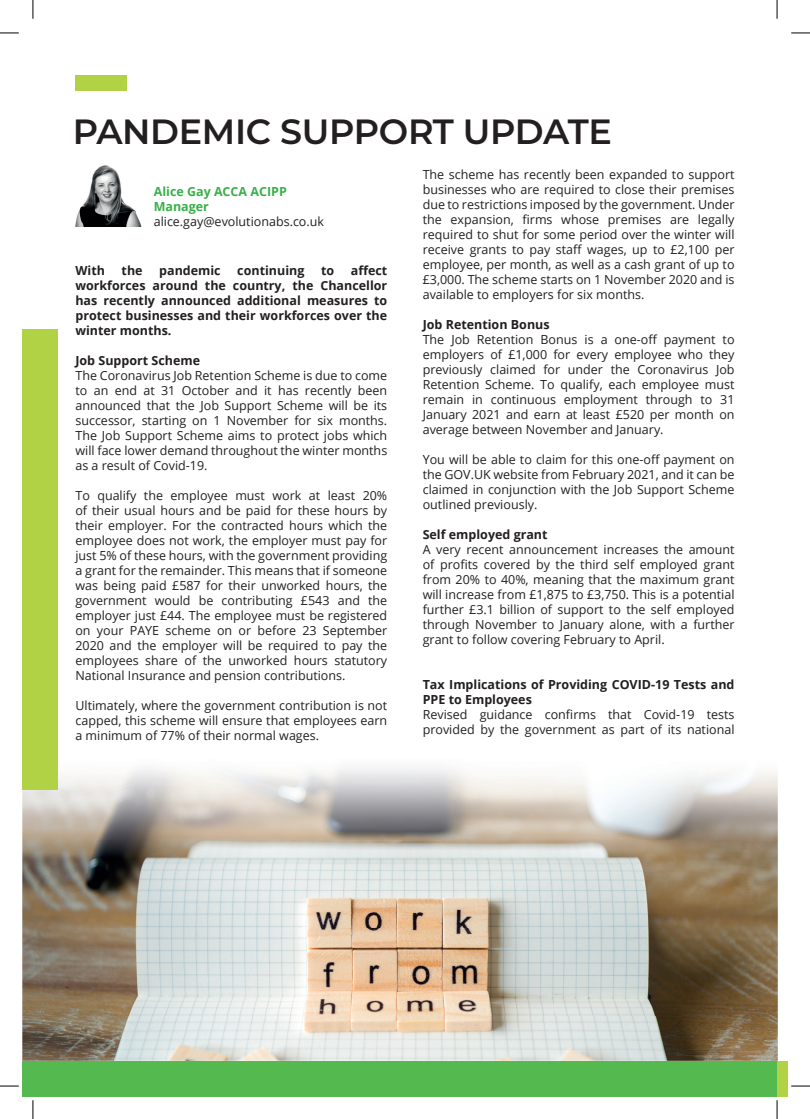
<style>
.page{position:relative;width:810px;height:1119px;background:#fff}
.page>*{position:absolute;margin:0;border:0;box-sizing:border-box;transform-origin:0 0}
.t1{font:600 35px "Montserrat";letter-spacing:-.01em;color:#231f20}
.t2{font:12.5px/15px "Open Sans";color:#231f20;text-align:justify}
.t3{font:700 12.5px/15px "Open Sans";color:#231f20;text-align:justify}
.t4{font:700 12.5px/15px "Open Sans";color:#39af49}
</style>
<div class="page">
<img style="left:22px;top:768px;width:755px;height:292px">
<div style="left:75px;top:75px;width:52px;height:16px;background:#b1d245"></div>
<div style="left:22px;top:329px;width:36px;height:460px;background:#b1d245"></div>
<div style="left:22px;top:1060px;width:755px;height:36px;background:#54ba4f"></div>
<img style="left:75px;top:165px;width:67px;height:61px">
<div style="left:777px;top:1060px;width:11px;height:36px;background:#b1d245"></div>
<svg style="left:0;top:32px;width:19px;height:2px"></svg>
<svg style="left:791px;top:32px;width:19px;height:2px"></svg>
<svg style="left:0;top:1085px;width:19px;height:1px"></svg>
<svg style="left:791px;top:1085px;width:19px;height:1px"></svg>
<svg style="left:32px;top:0;width:2px;height:19px"></svg>
<svg style="left:32px;top:1100px;width:2px;height:18px"></svg>
<svg style="left:776px;top:0;width:2px;height:19px"></svg>
<svg style="left:776px;top:1100px;width:2px;height:18px"></svg>
<h1 class="t1" style="left:73px;top:107px;width:541px">PANDEMIC SUPPORT UPDATE</h1>
<p class="t4" style="left:154px;top:184px;width:135px">Alice Gay ACCA ACIPP<br>Manager</p>
<p class="t2" style="left:154px;top:214px;width:172px">alice.gay@evolutionabs.co.uk</p>
<p class="t3" style="left:75px;top:262px;width:313px;text-indent:275px">affect workforces around the country, the Chancellor has recently announced additional measures to protect businesses and their workforces over the winter months.</p>
<p class="t3" style="left:75px;top:352px;width:126px">Job Support Scheme</p>
<p class="t2" style="left:75px;top:367px;width:313px">The Coronavirus Job Retention Scheme is due to come to an end at 31 October and it has recently been announced that the Job Support Scheme will be its successor, starting on 1 November for six months.<br>The Job Support Scheme aims to protect jobs which will face lower demand throughout the winter months as a result of Covid-19.</p>
<p class="t2" style="left:75px;top:487px;width:313px">To qualify the employee must work at least 20% of their usual hours and be paid for these hours by their employer. For the contracted hours which the employee does not work, the employer must pay for just 5% of these hours, with the government providing a grant for the remainder. This means that if someone was being paid £587 for their unworked hours, the government would be contributing £543 and the employer just £44. The employee must be registered on your PAYE scheme on or before 23 September 2020 and the employer will be required to pay the employees share of the unworked hours statutory National Insurance and pension contributions.</p>
<p class="t2" style="left:75px;top:697px;width:313px">Ultimately, where the government contribution is not capped, this scheme will ensure that employees earn a minimum of 77% of their normal wages.</p>
<p class="t3" style="left:75px;top:262px;width:31px">With</p>
<p class="t3" style="left:122px;top:262px;width:23px">the</p>
<p class="t3" style="left:159px;top:262px;width:63px">pandemic</p>
<p class="t3" style="left:237px;top:262px;width:69px">continuing</p>
<p class="t3" style="left:321px;top:262px;width:15px">to</p>
<p class="t2" style="left:423px;top:166px;width:313px">The scheme has recently been expanded to support businesses who are required to close their premises due to restrictions imposed by the government. Under the expansion, firms whose premises are legally required to shut for some period over the winter will receive grants to pay staff wages, up to £2,100 per employee, per month, as well as a cash grant of up to £3,000. The scheme starts on 1 November 2020 and is available to employers for six months.</p>
<p class="t3" style="left:423px;top:316px;width:128px">Job Retention Bonus</p>
<p class="t2" style="left:423px;top:331px;width:313px">The Job Retention Bonus is a one-off payment to employers of £1,000 for every employee who they previously claimed for under the Coronavirus Job Retention Scheme. To qualify, each employee must remain in continuous employment through to 31<br>January 2021 and earn at least £520 per month on average between November and January.</p>
<p class="t2" style="left:423px;top:451px;width:313px">You will be able to claim for this one-off payment on the GOV.UK website from February 2021, and it can be claimed in conjunction with the Job Support Scheme outlined previously.</p>
<p class="t3" style="left:423px;top:526px;width:126px">Self employed grant</p>
<p class="t2" style="left:423px;top:541px;width:313px">A very recent announcement increases the amount of profits covered by the third self employed grant from 20% to 40%, meaning that the maximum grant will increase from £1,875 to £3,750. This is a potential further £3.1 billion of support to the self employed through November to January alone, with a further grant to follow covering February to April.</p>
<p class="t3" style="left:423px;top:676px;width:313px">Tax Implications of Providing COVID-19 Tests and<br>PPE to Employees</p>
<p class="t2" style="left:423px;top:706px;width:313px">Revised guidance confirms that Covid-19 tests provided by the government as part of its national</p>
</div>
